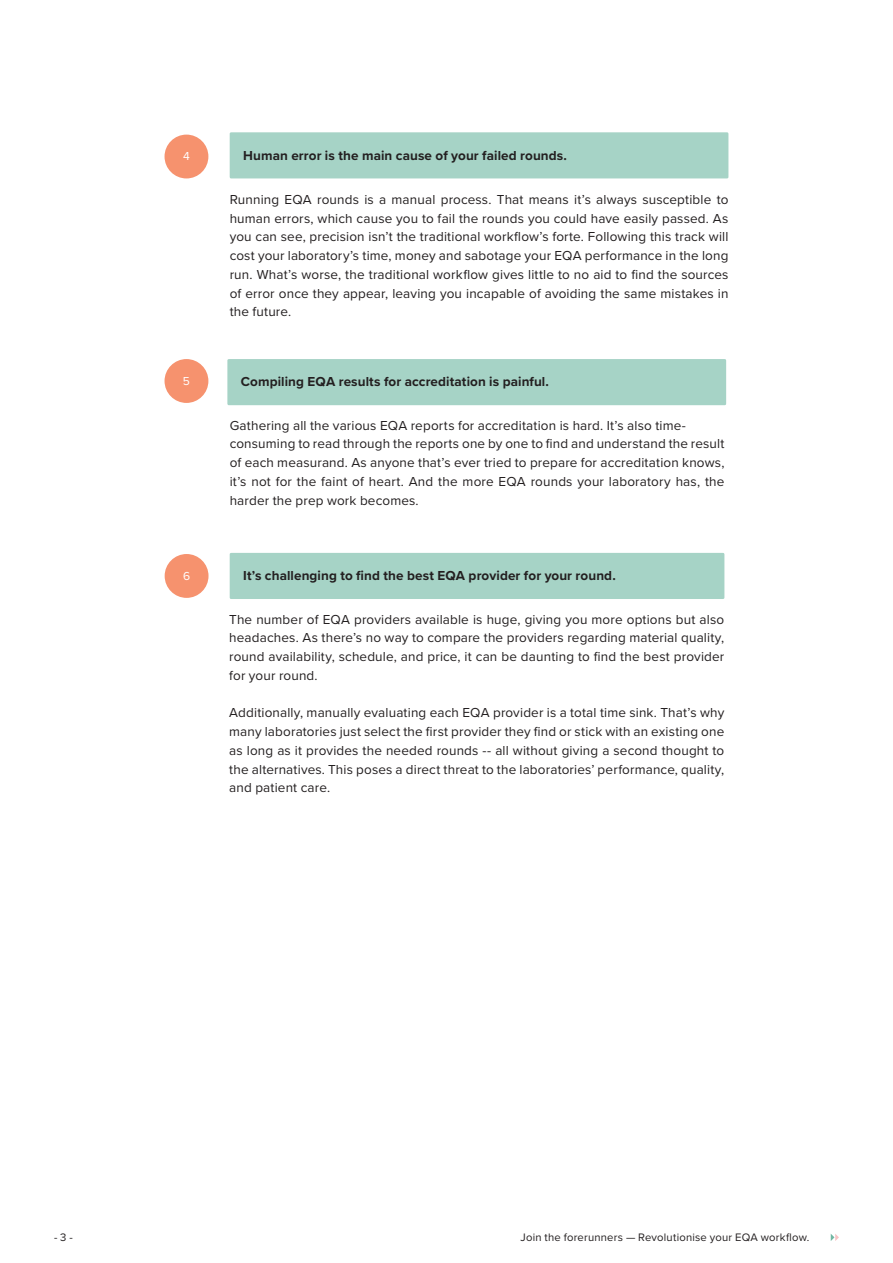
<style>
.page{position:relative;width:893px;height:1263px;background:#fff}
.page>*{position:absolute;margin:0;border:0;box-sizing:border-box;transform-origin:0 0}
.t1{font:13.5px/18.8px "Proxima Nova";letter-spacing:.01em;color:#231f20;text-align:justify}
.t2{font:700 13.5px "Proxima Nova";letter-spacing:.01em;color:#231f20}
.t3{font:12px "Proxima Nova";color:#fff}
.t4{font:11.25px "Proxima Nova";letter-spacing:.02em;color:#231f20}
</style>
<div class="page">
<div style="left:165px;top:135px;width:43px;height:43px;background:#f6926e;border-radius:50%"></div>
<div style="left:230px;top:132px;width:498px;height:46px;background:#a6d3c6;border-radius:2px"></div>
<div style="left:227px;top:359px;width:499px;height:46px;background:#a6d3c6;border-radius:2px"></div>
<div style="left:165px;top:554px;width:44px;height:44px;background:#f6926e;border-radius:50%"></div>
<div style="left:230px;top:553px;width:494px;height:46px;background:#a6d3c6;border-radius:2px"></div>
<div style="left:165px;top:359px;width:43px;height:44px;background:#f6926e;border-radius:50%"></div>
<svg style="left:831px;top:1234px;width:8px;height:7px"></svg>
<p class="t3" style="left:183px;top:147px;width:8px">4</p>
<p class="t2" style="left:243px;top:145px;width:325px">Human error is the main cause of your failed rounds.</p>
<p class="t3" style="left:183px;top:372px;width:9px">5</p>
<p class="t1" style="left:230px;top:189px;width:500px">Running EQA rounds is a manual process. That means it’s always susceptible to human errors, which cause you to fail the rounds you could have easily passed. As you can see, precision isn’t the traditional workflow’s forte. Following this track will cost your laboratory’s time, money and sabotage your EQA performance in the long run. What’s worse, the traditional workflow gives little to no aid to find the sources of error once they appear, leaving you incapable of avoiding the same mistakes in the future.</p>
<p class="t2" style="left:241px;top:372px;width:310px">Compiling EQA results for accreditation is painful.</p>
<p class="t1" style="left:230px;top:415px;width:458px">Gathering all the various EQA reports for accreditation is hard. It’s also time-</p>
<p class="t1" style="left:230px;top:434px;width:496px">consuming to read through the reports one by one to find and understand the result of each measurand. As anyone that’s ever tried to prepare for accreditation knows, it’s not for the faint of heart. And the more EQA rounds your laboratory has, the harder the prep work becomes.</p>
<p class="t3" style="left:183px;top:567px;width:9px">6</p>
<p class="t2" style="left:243px;top:565px;width:374px">It’s challenging to find the best EQA provider for your round.</p>
<p class="t1" style="left:229px;top:609px;width:497px">The number of EQA providers available is huge, giving you more options but also headaches. As there’s no way to compare the providers regarding material quality, round availability, schedule, and price, it can be daunting to find the best provider for your round.</p>
<p class="t1" style="left:229px;top:703px;width:497px">Additionally, manually evaluating each EQA provider is a total time sink. That’s why many laboratories just select the first provider they find or stick with an existing one as long as it provides the needed rounds -- all without giving a second thought to the alternatives. This poses a direct threat to the laboratories’ performance, quality, and patient care.</p>
<p class="t4" style="left:54px;top:1229px;width:20px">- 3 -</p>
<p class="t4" style="left:520px;top:1229px;width:290px">Join the forerunners — Revolutionise your EQA workflow.</p>
</div>
